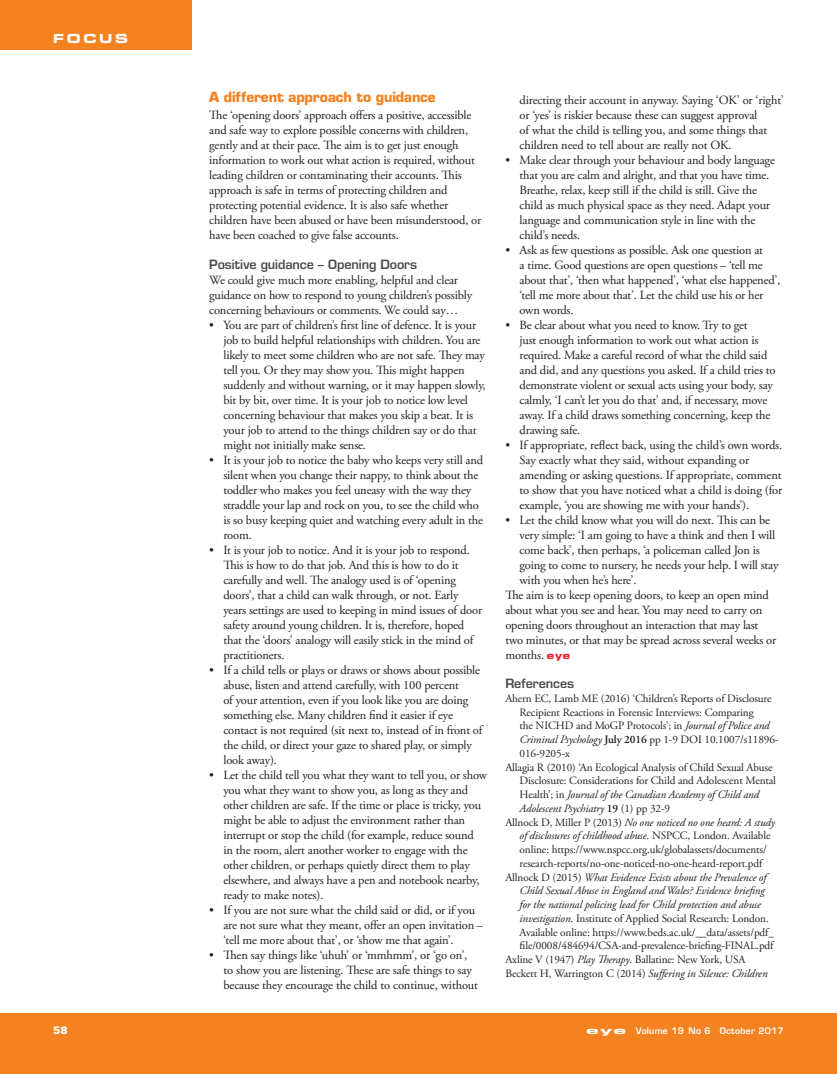
<style>
.page{position:relative;width:837px;height:1074px;background:#fff}
.page>*{position:absolute;margin:0;border:0;box-sizing:border-box;transform-origin:0 0}
.t1{font:700 13.75px "Eurostile LT Std";letter-spacing:-.015em;color:#f58220}
.t2{font:12.5px/15px "Adobe Garamond Pro";letter-spacing:-.015em;color:#231f20}
.t3{font:600 12.5px "Eurostile LT Std";letter-spacing:-.005em;color:#4b4c4d}
.t4{font:12.5px "Eurostile LT Std Bold Ex 2";letter-spacing:.205em;color:#fff}
.t5{font:11.25px "Adobe Garamond Pro";letter-spacing:-.01em;color:#231f20}
.t6{font:italic 11.25px "Adobe Garamond Pro";letter-spacing:-.01em;color:#231f20}
.t7{font:700 10px "Eurostile LT Std";color:#fff}
.t8{font:600 8.75px "Eurostile LT Std";letter-spacing:.02em;color:#fff}
.s1{font-family:"Eurostile LT Std Bold Ex 2";font-size:10px;color:#ee1d23}
.s2{font-style:italic}
.s3{font-weight:600}
.s4{font-style:normal}
.s5{font-weight:600;font-style:normal}
.s6{font-family:"Eurostile LT Std Bold Ex 2";font-weight:400;font-size:10px}
</style>
<div class="page">
<div style="left:0;top:0;width:191px;height:50px;background:#f58220"></div>
<div style="left:0;top:1013px;width:826px;height:61px;background:#f58220"></div>
<div style="left:826px;top:1013px;width:10px;height:61px;background:#f58220"></div>
<p class="t4" style="left:53px;top:29px;width:76px">FOCUS</p>
<p class="t1" style="left:209px;top:89px;width:228px">A different approach to guidance</p>
<p class="t2" style="left:209px;top:108px;width:273px">The ‘opening doors’ approach offers a positive, accessible and safe way to explore possible concerns with children, gently and at their pace. The aim is to get just enough information to work out what action is required, without leading children or contaminating their accounts. This approach is safe in terms of protecting children and protecting potential evidence. It is also safe whether children have been abused or have been misunderstood, or have been coached to give false accounts.</p>
<p class="t3" style="left:209px;top:256px;width:209px">Positive guidance – Opening Doors</p>
<p class="t2" style="left:209px;top:273px;width:264px">We could give much more enabling, helpful and clear guidance on how to respond to young children’s possibly concerning behaviours or comments. We could say…</p>
<p class="t2" style="left:223px;top:318px;width:264px;text-indent:-14px">• You are part of children’s first line of defence. It is your job to build helpful relationships with children. You are likely to meet some children who are not safe. They may tell you. Or they may show you. This might happen suddenly and without warning, or it may happen slowly, bit by bit, over time. It is your job to notice low level concerning behaviour that makes you skip a beat. It is your job to attend to the things children say or do that might not initially make sense.</p>
<p class="t2" style="left:223px;top:453px;width:261px;text-indent:-14px">• It is your job to notice the baby who keeps very still and silent when you change their nappy, to think about the toddler who makes you feel uneasy with the way they straddle your lap and rock on you, to see the child who is so busy keeping quiet and watching every adult in the room.</p>
<p class="t2" style="left:223px;top:543px;width:260px;text-indent:-14px">• It is your job to notice. And it is your job to respond.<br>This is how to do that job. And this is how to do it carefully and well. The analogy used is of ‘opening doors’, that a child can walk through, or not. Early years settings are used to keeping in mind issues of door safety around young children. It is, therefore, hoped that the ‘doors’ analogy will easily stick in the mind of practitioners.</p>
<p class="t2" style="left:223px;top:663px;width:260px;text-indent:-14px">• If a child tells or plays or draws or shows about possible abuse, listen and attend carefully, with 100 percent<br>of your attention, even if you look like you are doing something else. Many children find it easier if eye contact is not required (sit next to, instead of in front of the child, or direct your gaze to shared play, or simply look away).</p>
<p class="t2" style="left:223px;top:768px;width:265px;text-indent:-14px">• Let the child tell you what they want to tell you, or show you what they want to show you, as long as they and other children are safe. If the time or place is tricky, you might be able to adjust the environment rather than interrupt or stop the child (for example, reduce sound<br>in the room, alert another worker to engage with the other children, or perhaps quietly direct them to play elsewhere, and always have a pen and notebook nearby, ready to make notes).</p>
<p class="t2" style="left:223px;top:903px;width:261px;text-indent:-14px">• If you are not sure what the child said or did, or if you are not sure what they meant, offer an open invitation – ‘tell me more about that’, or ‘show me that again’.</p>
<p class="t2" style="left:223px;top:948px;width:256px;text-indent:-14px">• Then say things like ‘uhuh’ or ‘mmhmm’, or ‘go on’, to show you are listening. These are safe things to say because they encourage the child to continue, without</p>
<p class="t2" style="left:519px;top:93px;width:265px">directing their account in anyway. Saying ‘OK’ or ‘right’ or ‘yes’ is riskier because these can suggest approval<br>of what the child is telling you, and some things that children need to tell about are really not OK.</p>
<p class="t2" style="left:519px;top:153px;width:257px;text-indent:-14px">• Make clear through your behaviour and body language that you are calm and alright, and that you have time.<br>Breathe, relax, keep still if the child is still. Give the child as much physical space as they need. Adapt your language and communication style in line with the child’s needs.</p>
<p class="t2" style="left:519px;top:243px;width:262px;text-indent:-14px">• Ask as few questions as possible. Ask one question at<br>a time. Good questions are open questions – ‘tell me about that’, ‘then what happened’, ‘what else happened’, ‘tell me more about that’. Let the child use his or her own words.</p>
<p class="t2" style="left:519px;top:318px;width:257px;text-indent:-14px">• Be clear about what you need to know. Try to get<br>just enough information to work out what action is required. Make a careful record of what the child said and did, and any questions you asked. If a child tries to demonstrate violent or sexual acts using your body, say calmly, ‘I can’t let you do that’ and, if necessary, move away. If a child draws something concerning, keep the drawing safe.</p>
<p class="t2" style="left:519px;top:438px;width:264px;text-indent:-14px">• If appropriate, reflect back, using the child’s own words.<br>Say exactly what they said, without expanding or amending or asking questions. If appropriate, comment to show that you have noticed what a child is doing (for example, ‘you are showing me with your hands’).</p>
<p class="t2" style="left:505px;top:513px;width:266px">• Let the child know what you will do next. This can be</p>
<p class="t2" style="left:519px;top:528px;width:257px">very simple: ‘I am going to have a think and then I will</p>
<p class="t2" style="left:519px;top:543px;width:242px">come back’, then perhaps, ‘a policeman called Jon is</p>
<p class="t2" style="left:519px;top:558px;width:260px">going to come to nursery, he needs your help. I will stay</p>
<p class="t2" style="left:519px;top:573px;width:118px">with you when he’s here’.</p>
<p class="t2" style="left:505px;top:588px;width:265px">The aim is to keep opening doors, to keep an open mind</p>
<p class="t2" style="left:505px;top:603px;width:258px">about what you see and hear. You may need to carry on</p>
<p class="t2" style="left:505px;top:618px;width:254px">opening doors throughout an interaction that may last</p>
<p class="t2" style="left:505px;top:633px;width:272px">two minutes, or that may be spread across several weeks or</p>
<p class="t2" style="left:505px;top:648px;width:66px">months. <span class="s1">eye</span></p>
<p class="t3" style="left:505px;top:675px;width:70px">References</p>
<p class="t5" style="left:505px;top:691px;width:267px">Ahern EC, Lamb ME (2016) ‘Children’s Reports of Disclosure</p>
<p class="t5" style="left:519px;top:705px;width:235px">Recipient Reactions in Forensic Interviews: Comparing</p>
<p class="t5" style="left:519px;top:719px;width:251px">the NICHD and MoGP Protocols’; in <span class="s2">Journal of Police and</span></p>
<p class="t5" style="left:519px;top:732px;width:260px"><span class="s2">Criminal Psychology</span> <span class="s3">July 2016</span> pp 1-9 DOI 10.1007/s11896-</p>
<p class="t5" style="left:519px;top:746px;width:52px">016-9205-x</p>
<p class="t5" style="left:505px;top:760px;width:268px">Allagia R (2010) ‘An Ecological Analysis of Child Sexual Abuse</p>
<p class="t5" style="left:519px;top:774px;width:258px">Disclosure: Considerations for Child and Adolescent Mental</p>
<p class="t6" style="left:519px;top:787px;width:241px"><span class="s4">Health’; in</span> Journal of the Canadian Academy of Child and</p>
<p class="t6" style="left:519px;top:801px;width:152px">Adolescent Psychiatry <span class="s5">19</span> <span class="s4">(1) pp 32-9</span></p>
<p class="t6" style="left:505px;top:815px;width:271px"><span class="s4">Allnock D, Miller P (2013)</span> No one noticed no one heard: A study</p>
<p class="t6" style="left:519px;top:829px;width:252px">of disclosures of childhood abuse<span class="s4">. NSPCC, London. Available</span></p>
<p class="t5" style="left:519px;top:842px;width:248px">online: https://www.nspcc.org.uk/globalassets/documents/</p>
<p class="t5" style="left:519px;top:856px;width:244px">research-reports/no-one-noticed-no-one-heard-report.pdf</p>
<p class="t6" style="left:505px;top:870px;width:262px"><span class="s4">Allnock D (2015)</span> What Evidence Exists about the Prevalence of</p>
<p class="t6" style="left:519px;top:884px;width:247px">Child Sexual Abuse in England and Wales? Evidence briefing</p>
<p class="t6" style="left:519px;top:897px;width:243px">for the national policing lead for Child protection and abuse</p>
<p class="t5" style="left:519px;top:911px;width:251px"><span class="s2">investigation</span>. Institute of Applied Social Research: London.</p>
<p class="t5" style="left:519px;top:925px;width:256px">Available online: https://www.beds.ac.uk/__data/assets/pdf_</p>
<p class="t5" style="left:519px;top:939px;width:255px">file/0008/484694/CSA-and-prevalence-briefing-FINAL.pdf</p>
<p class="t5" style="left:505px;top:952px;width:241px">Axline V (1947) <span class="s2">Play Therapy</span>. Ballatine: New York, USA</p>
<p class="t6" style="left:505px;top:966px;width:264px"><span class="s4">Beckett H, Warrington C (2014)</span> Suffering in Silence: Children</p>
<p class="t7" style="left:53px;top:1024px;width:16px">58</p>
<p class="t8" style="left:586px;top:1025px;width:199px"><span class="s6">eye</span> Volume 19 No 6 October 2017</p>
</div>
